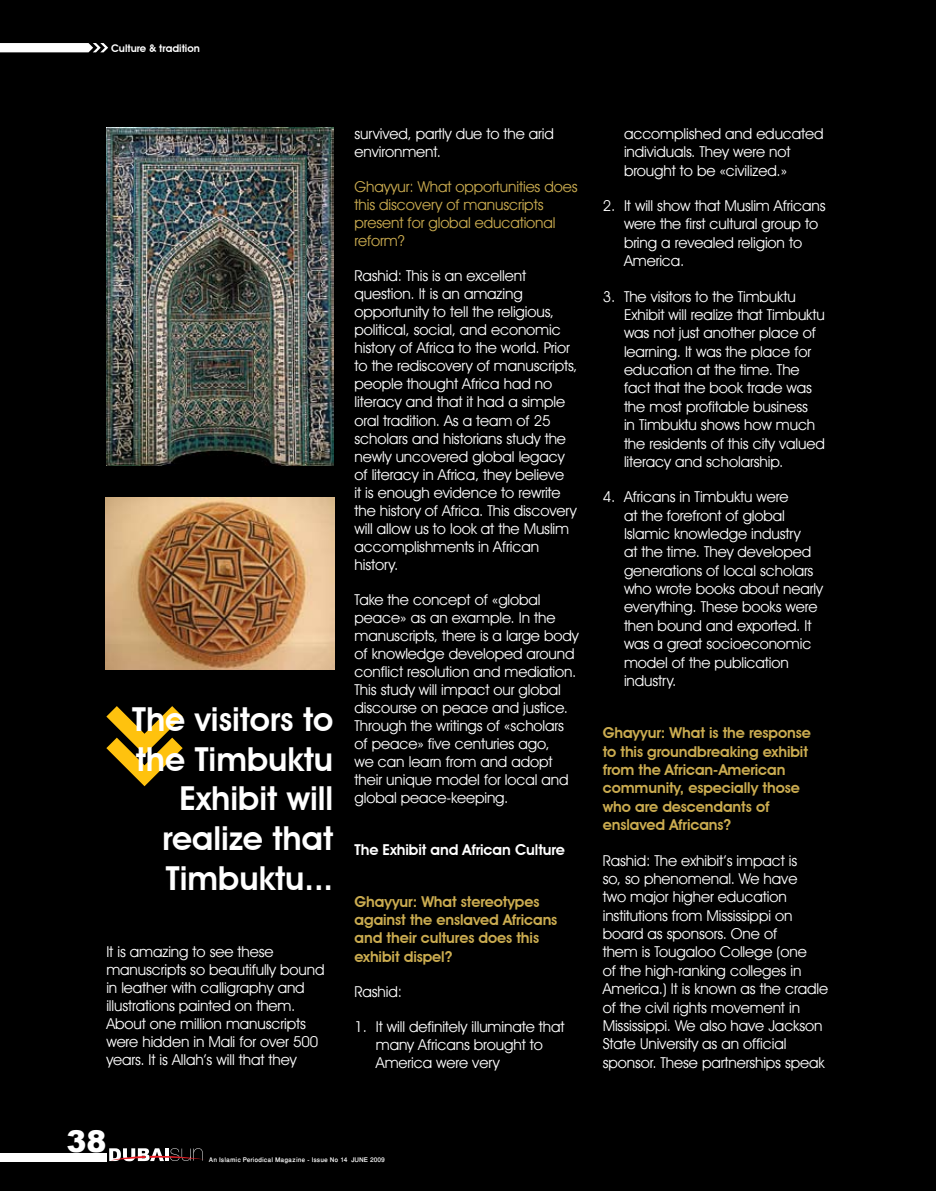
<style>
.page{position:relative;width:936px;height:1191px;background:#fff}
.page>*{position:absolute;margin:0;border:0;box-sizing:border-box;transform-origin:0 0}
.t1{font:600 33px/39.6px "Avant Garde IT Cby BT";color:#fff;text-align:right}
.t2{font:900 30px "Arial";color:#fff}
.t3{font:15px/18px "Avant Garde IT Cby BT";letter-spacing:-.005em;color:#fff}
.t4{font:600 15px/18.3px "Avant Garde IT Cby BT";letter-spacing:-.005em;color:#cbac50}
.t5{font:15px/18px "Avant Garde IT Cby BT";letter-spacing:-.005em;color:#cbac50}
.t6{font:600 15px "Avant Garde IT Cby BT";letter-spacing:-.005em;color:#fff}
.t7{font:600 10.5px "Avant Garde IT Cby BT";color:#fff}
.t8{font:500 9px "Win Soft Pro";color:#fff}
</style>
<div class="page">
<div style="left:0;top:0;width:935px;height:1191px;background:#000"></div>
<svg style="left:106px;top:706px;width:77px;height:80px"></svg>
<div style="left:0;top:1153px;width:106px;height:8px;background:#fff"></div>
<svg style="left:109px;top:1148px;width:96px;height:13px"></svg>
<svg style="left:0;top:43px;width:108px;height:9px"></svg>
<img style="left:106px;top:128px;width:228px;height:338px">
<img style="left:105px;top:498px;width:229px;height:172px">
<p class="t7" style="left:111px;top:42px;width:90px">Culture &amp; tradition</p>
<h1 class="t1" style="left:132px;top:699px;width:202px">The visitors to the Timbuktu<br>Exhibit will realize that<br>Timbuktu...</h1>
<p class="t3" style="left:106px;top:943px;width:220px">It is amazing to see these manuscripts so beautifully bound in leather with calligraphy and illustrations painted on them.<br>About one million manuscripts were hidden in Mali for over 500 years. It is Allah’s will that they</p>
<p class="t3" style="left:354px;top:124px;width:201px">survived, partly due to the arid environment.</p>
<p class="t5" style="left:354px;top:178px;width:225px">Ghayyur: What opportunities does this discovery of manuscripts present for global educational reform?</p>
<p class="t3" style="left:354px;top:267px;width:224px">Rashid: This is an excellent question. It is an amazing opportunity to tell the religious, political, social, and economic history of Africa to the world. Prior to the rediscovery of manuscripts, people thought Africa had no literacy and that it had a simple oral tradition. As a team of 25 scholars and historians study the newly uncovered global legacy of literacy in Africa, they believe<br>it is enough evidence to rewrite the history of Africa. This discovery will allow us to look at the Muslim accomplishments in African history.</p>
<p class="t3" style="left:354px;top:590px;width:225px">Take the concept of «global peace» as an example. In the manuscripts, there is a large body of knowledge developed around conflict resolution and mediation.<br>This study will impact our global discourse on peace and justice.<br>Through the writings of «scholars of peace» five centuries ago,<br>we can learn from and adopt their unique model for local and global peace-keeping.</p>
<p class="t6" style="left:354px;top:841px;width:212px">The Exhibit and African Culture</p>
<p class="t4" style="left:354px;top:893px;width:204px">Ghayyur: What stereotypes against the enslaved Africans and their cultures does this exhibit dispel?</p>
<p class="t3" style="left:354px;top:982px;width:49px">Rashid:</p>
<p class="t3" style="left:376px;top:1017px;width:190px;text-indent:-21px">1. It will definitely illuminate that many Africans brought to<br>America were very</p>
<p class="t3" style="left:624px;top:124px;width:201px">accomplished and educated individuals. They were not brought to be «civilized.»</p>
<p class="t3" style="left:624px;top:196px;width:203px;text-indent:-21px">2. It will show that Muslim Africans were the first cultural group to bring a revealed religion to<br>America.</p>
<p class="t3" style="left:624px;top:287px;width:202px;text-indent:-21px">3. The visitors to the Timbuktu<br>Exhibit will realize that Timbuktu was not just another place of learning. It was the place for education at the time. The fact that the book trade was the most profitable business<br>in Timbuktu shows how much the residents of this city valued literacy and scholarship.</p>
<p class="t3" style="left:624px;top:488px;width:200px;text-indent:-21px">4. Africans in Timbuktu were<br>at the forefront of global<br>Islamic knowledge industry<br>at the time. They developed generations of local scholars who wrote books about nearly everything. These books were then bound and exported. It was a great socioeconomic model of the publication industry.</p>
<p class="t4" style="left:602px;top:724px;width:210px">Ghayyur: What is the response to this groundbreaking exhibit from the African-American community, especially those who are descendants of enslaved Africans?</p>
<p class="t3" style="left:602px;top:851px;width:227px">Rashid: The exhibit’s impact is<br>so, so phenomenal. We have<br>two major higher education institutions from Mississippi on board as sponsors. One of<br>them is Tougaloo College (one<br>of the high-ranking colleges in<br>America.) It is known as the cradle of the civil rights movement in<br>Mississippi. We also have Jackson<br>State University as an official sponsor. These partnerships speak</p>
<h2 class="t2" style="left:66px;top:1124px;width:42px">38</h2>
<p class="t8" style="left:209px;top:1152px;width:177px">An Islamic Periodical Magazine - Issue No 14 JUNE 2009</p>
</div>
